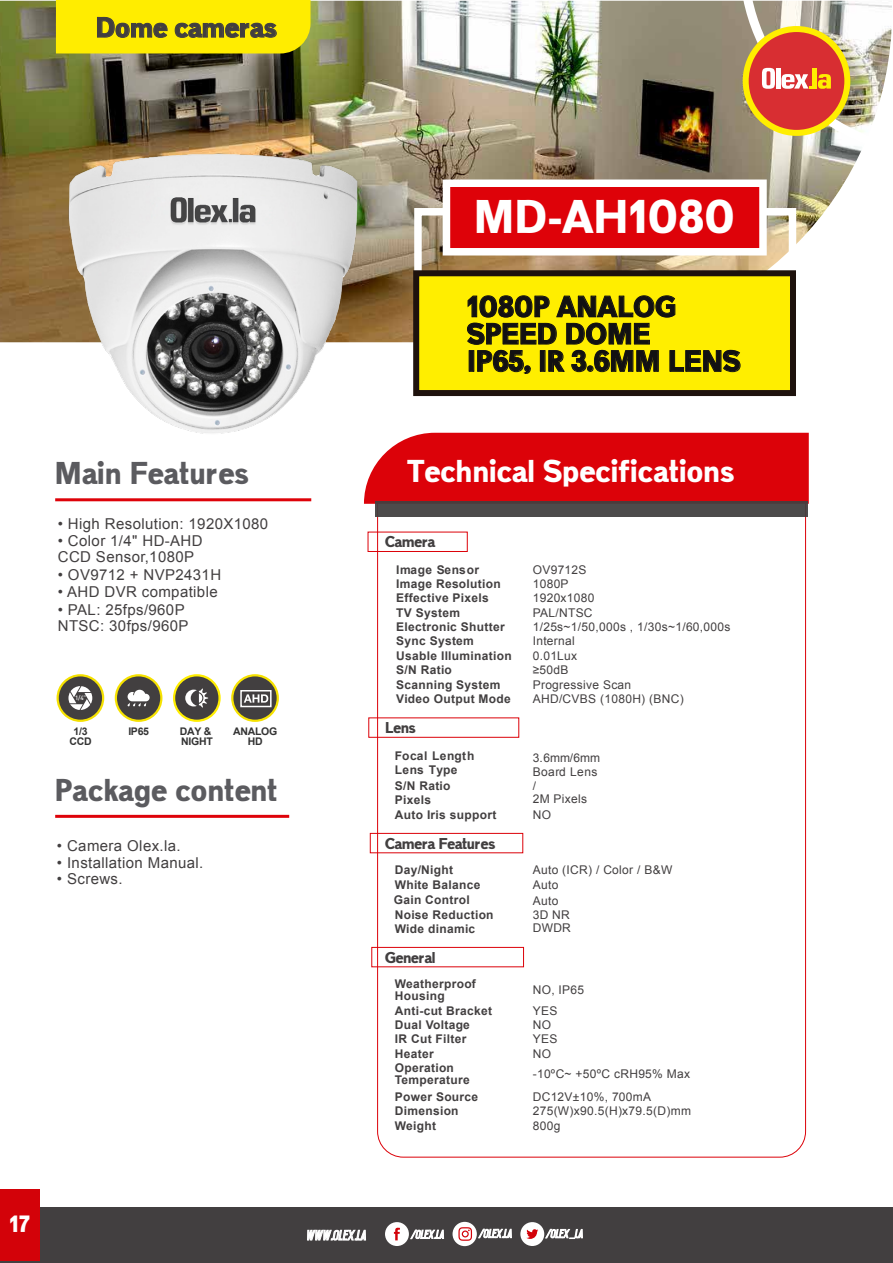
<style>
.page{position:relative;width:893px;height:1263px;background:#fff}
.page>*{position:absolute;margin:0;border:0;box-sizing:border-box;transform-origin:0 0}
.t1{font:45.15px "Maximum Impact";letter-spacing:.025em;color:#fff}
.t2{font:30.15px "Maximum Impact";letter-spacing:.025em;color:#5b5b5f}
.t3{font:30.15px "Maximum Impact";letter-spacing:.025em;color:#fff}
.t4{font:28.35px/27.3px "Maximum Impact";letter-spacing:.02em;color:#121112}
.t5{font:27px "Maximum Impact";letter-spacing:.02em;color:#423f40}
.t6{font:22.5px "Maximum Impact";color:#fff}
.t7{font:15px/16.5px "Arial";letter-spacing:.025em;color:#423f40}
.t8{font:15px "Maximum Impact";color:#423f40}
.t9{font:700 12px/14.2px "Arial";letter-spacing:.025em;color:#423f40}
.t10{font:12px "Arial";letter-spacing:.025em;color:#423f40}
.t11{font:italic 700 12px "Mohave";color:#fff}
.t12{font:700 10.5px/10.5px "Arial";letter-spacing:-.025em;color:#333;text-align:center}
.t13{font:italic 700 10.2px "Mohave";color:#fff}
.t14{font:500 6.15px "DIN";color:#fff}
</style>
<div class="page">
<img style="left:0;top:1px;width:858px;height:341px">
<hr style="left:55px;top:498px;width:256px;height:3px;background:#de0209">
<hr style="left:55px;top:815px;width:234px;height:3px;background:#de0209">
<div style="left:443px;top:179px;width:324px;height:76px;background:#de0209;border:8px solid #fff"></div>
<div style="left:413px;top:270px;width:383px;height:126px;background:#fe0;border:6px solid #1e120d"></div>
<svg style="left:467px;top:295px;width:273px;height:79px"></svg>
<img style="left:12px;top:86px;width:399px;height:348px">
<svg style="left:56px;top:0;width:255px;height:53px;background:#f1e004"></svg>
<svg style="left:739px;top:0;width:153px;height:158px"></svg>
<div style="left:364px;top:433px;width:445px;height:71px;background:#dc0209"></div>
<div style="left:375px;top:501px;width:433px;height:16px;background:linear-gradient(to right,#4d4949,#4d4949)"></div>
<div style="left:368px;top:532px;width:100px;height:20px;border:1px solid #dc0209"></div>
<div style="left:368px;top:717px;width:151px;height:21px;border:1px solid #dc0209"></div>
<div style="left:370px;top:833px;width:153px;height:20px;border:1px solid #dc0209"></div>
<div style="left:371px;top:947px;width:153px;height:20px;border:1px solid #dc0209"></div>
<div style="left:58px;top:675px;width:45px;height:46px;background:#423f40;border-radius:50%"></div>
<div style="left:57px;top:674px;width:47px;height:48px;border:2px solid #f5e100;border-radius:50%"></div>
<svg style="left:68px;top:686px;width:24px;height:24px"></svg>
<div style="left:116px;top:675px;width:45px;height:46px;background:#423f40;border-radius:50%"></div>
<div style="left:115px;top:674px;width:47px;height:48px;border:2px solid #f6e200;border-radius:50%"></div>
<svg style="left:127px;top:690px;width:23px;height:16px"></svg>
<div style="left:174px;top:675px;width:46px;height:46px;background:#423f40;border-radius:50%"></div>
<div style="left:173px;top:674px;width:48px;height:48px;border:2px solid #fe0;border-radius:50%"></div>
<svg style="left:185px;top:688px;width:24px;height:20px"></svg>
<svg style="left:232px;top:675px;width:46px;height:46px"></svg>
<div style="left:231px;top:674px;width:48px;height:48px;border:2px solid #f6e200;border-radius:50%"></div>
<div style="left:240px;top:690px;width:32px;height:17px;border:2px solid #fff"></div>
<svg style="left:244px;top:694px;width:24px;height:9px"></svg>
<div style="left:0;top:1207px;width:893px;height:56px;background:#423f40"></div>
<div style="left:385px;top:1222px;width:24px;height:24px;background:#fff;border-radius:50%"></div>
<svg style="left:394px;top:1228px;width:6px;height:12px"></svg>
<svg style="left:410px;top:1229px;width:34px;height:10px"></svg>
<div style="left:520px;top:1222px;width:24px;height:24px;background:#fff;border-radius:50%"></div>
<svg style="left:526px;top:1229px;width:12px;height:10px"></svg>
<svg style="left:545px;top:1229px;width:38px;height:10px"></svg>
<svg style="left:478px;top:1229px;width:34px;height:9px"></svg>
<div style="left:453px;top:1222px;width:24px;height:24px;background:#fff;border-radius:50%"></div>
<svg style="left:458px;top:1227px;width:14px;height:14px"></svg>
<svg style="left:307px;top:1230px;width:59px;height:10px"></svg>
<div style="left:0;top:1189px;width:40px;height:72px;background:#d30209"></div>
<h3 class="t5" style="left:96px;top:11px;width:182px">Dome cameras</h3>
<h1 class="t1" style="left:475px;top:189px;width:261px">MD-AH1080</h1>
<h3 class="t4" style="left:467px;top:294px;width:274px">1080P ANALOG<br>SPEED DOME<br>IP65, IR 3.6MM LENS</h3>
<h2 class="t2" style="left:55px;top:454px;width:195px">Main Features</h2>
<h2 class="t3" style="left:408px;top:452px;width:328px">Technical Specifications</h2>
<p class="t7" style="left:58px;top:516px;width:212px">• High Resolution: 1920X1080</p>
<p class="t7" style="left:58px;top:532px;width:146px">• Color 1/4" HD-AHD<br>CCD Sensor, 1080P</p>
<p class="t7" style="left:58px;top:567px;width:165px">• OV9712 + NVP2431H</p>
<p class="t7" style="left:58px;top:583px;width:161px">• AHD DVR compatible</p>
<p class="t7" style="left:58px;top:602px;width:132px">• PAL: 25fps/960P<br>NTSC: 30fps/960P</p>
<p class="t14" style="left:75px;top:694px;width:13px">1/4”</p>
<p class="t8" style="left:385px;top:532px;width:52px">Camera</p>
<p class="t9" style="left:396px;top:563px;width:84px">Image Sensor</p>
<p class="t10" style="left:533px;top:562px;width:55px">OV9712S</p>
<p class="t9" style="left:396px;top:577px;width:106px">Image Resolution</p>
<p class="t10" style="left:533px;top:576px;width:37px">1080P</p>
<p class="t9" style="left:396px;top:591px;width:94px">Effective Pixels</p>
<p class="t10" style="left:533px;top:590px;width:63px">1920x1080</p>
<p class="t9" style="left:396px;top:606px;width:65px">TV System</p>
<p class="t10" style="left:533px;top:604px;width:61px">PAL/NTSC</p>
<p class="t9" style="left:396px;top:620px;width:110px">Electronic Shutter</p>
<p class="t10" style="left:533px;top:619px;width:199px">1/25s~1/50,000s , 1/30s~1/60,000s</p>
<p class="t9" style="left:396px;top:634px;width:79px">Sync System</p>
<p class="t10" style="left:533px;top:633px;width:44px">Internal</p>
<p class="t9" style="left:396px;top:648px;width:117px">Usable Illumination</p>
<p class="t10" style="left:533px;top:647px;width:46px">0.01Lux</p>
<p class="t10" style="left:533px;top:676px;width:100px">Progressive Scan</p>
<p class="t9" style="left:396px;top:663px;width:57px">S/N Ratio</p>
<p class="t10" style="left:533px;top:662px;width:37px">≥50dB</p>
<p class="t9" style="left:396px;top:678px;width:116px">Scanning System<br>Video Output Mode</p>
<p class="t10" style="left:533px;top:691px;width:152px">AHD/CVBS (1080H) (BNC)</p>
<p class="t12" style="left:69px;top:726px;width:24px">1/3<br>CCD</p>
<p class="t12" style="left:128px;top:726px;width:22px">IP65</p>
<p class="t12" style="left:180px;top:726px;width:34px;text-align:left">DAY &amp;<br>NIGHT</p>
<p class="t12" style="left:233px;top:726px;width:46px">ANALOG<br>HD</p>
<p class="t8" style="left:385px;top:718px;width:32px">Lens</p>
<h2 class="t2" style="left:55px;top:771px;width:224px">Package content</h2>
<p class="t9" style="left:395px;top:749px;width:81px">Focal Length</p>
<p class="t10" style="left:533px;top:750px;width:69px">3.6mm/6mm</p>
<p class="t9" style="left:395px;top:763px;width:64px">Lens Type</p>
<p class="t10" style="left:533px;top:764px;width:66px">Board Lens</p>
<p class="t9" style="left:395px;top:779px;width:57px">S/N Ratio</p>
<p class="t10" style="left:533px;top:778px;width:5px">/</p>
<p class="t9" style="left:395px;top:793px;width:103px">Pixels<br>Auto Iris support</p>
<p class="t10" style="left:533px;top:791px;width:56px">2M Pixels</p>
<p class="t10" style="left:533px;top:807px;width:20px">NO</p>
<p class="t7" style="left:57px;top:838px;width:125px">• Camera Olex.la.</p>
<p class="t7" style="left:57px;top:854px;width:148px">• Installation Manual.</p>
<p class="t7" style="left:57px;top:871px;width:67px">• Screws.</p>
<p class="t8" style="left:385px;top:834px;width:111px">Camera Features</p>
<p class="t9" style="left:395px;top:863px;width:60px">Day/Night</p>
<p class="t10" style="left:533px;top:862px;width:141px">Auto (ICR) / Color / B&amp;W</p>
<p class="t9" style="left:395px;top:878px;width:87px">White Balance</p>
<p class="t10" style="left:533px;top:877px;width:27px">Auto</p>
<p class="t9" style="left:394px;top:893px;width:77px">Gain Control</p>
<p class="t10" style="left:533px;top:893px;width:27px">Auto</p>
<p class="t9" style="left:395px;top:908px;width:100px">Noise Reduction</p>
<p class="t10" style="left:533px;top:907px;width:39px">3D NR</p>
<p class="t9" style="left:395px;top:922px;width:82px">Wide dinamic</p>
<p class="t10" style="left:533px;top:920px;width:40px">DWDR</p>
<p class="t8" style="left:385px;top:948px;width:52px">General</p>
<p class="t9" style="left:395px;top:978px;width:83px;line-height:12px">Weatherproof<br>Housing</p>
<p class="t10" style="left:533px;top:982px;width:53px">NO, IP65</p>
<p class="t9" style="left:395px;top:1004px;width:99px">Anti-cut Bracket</p>
<p class="t10" style="left:533px;top:1002px;width:26px">YES</p>
<p class="t9" style="left:395px;top:1018px;width:77px">Dual Voltage</p>
<p class="t10" style="left:533px;top:1017px;width:20px">NO</p>
<p class="t9" style="left:395px;top:1032px;width:73px">IR Cut Filter</p>
<p class="t10" style="left:533px;top:1031px;width:26px">YES</p>
<p class="t9" style="left:395px;top:1046px;width:40px">Heater</p>
<p class="t10" style="left:533px;top:1045px;width:20px">NO</p>
<p class="t9" style="left:395px;top:1062px;width:76px;line-height:12px">Operation<br>Temperature</p>
<p class="t10" style="left:533px;top:1066px;width:159px">-10ºC~ +50ºC cRH95% Max</p>
<p class="t10" style="left:533px;top:1103px;width:160px">275(W)x90.5(H)x79.5(D)mm</p>
<p class="t9" style="left:395px;top:1090px;width:85px">Power Source</p>
<p class="t10" style="left:533px;top:1089px;width:120px">DC12V±10%, 700mA</p>
<p class="t9" style="left:395px;top:1104px;width:65px">Dimension<br>Weight</p>
<p class="t10" style="left:533px;top:1117px;width:29px">800g</p>
<h3 class="t6" style="left:10px;top:1210px;width:21px">17</h3>
<p class="t11" style="left:306px;top:1228px;width:62px">WWW.OLEX.LA</p>
<p class="t13" style="left:411px;top:1228px;width:35px">/OLEX.LA</p>
</div>
